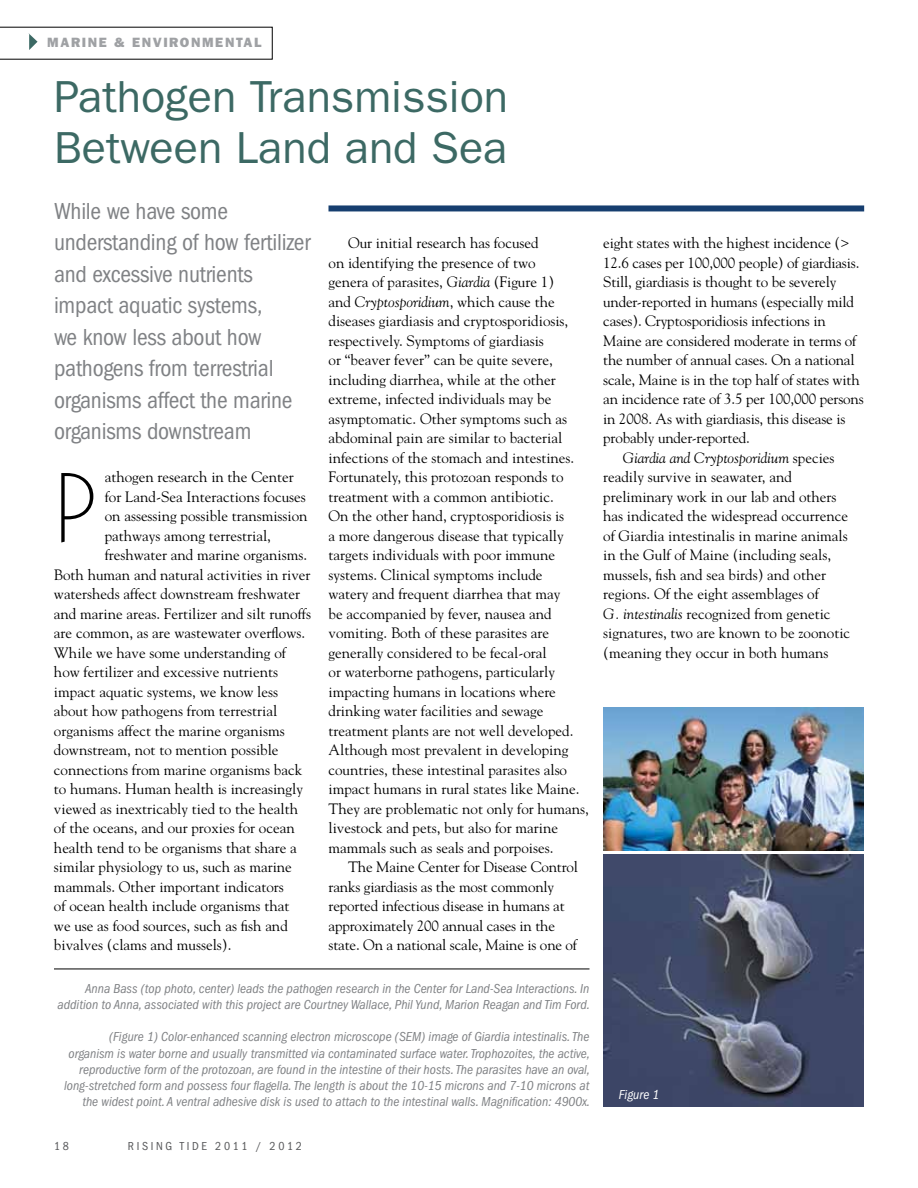
<style>
.page{position:relative;width:918px;height:1188px;background:#fff}
.page>*{position:absolute;margin:0;border:0;box-sizing:border-box;transform-origin:0 0}
.t1{font:96px "Geometric 231 BT Light C";color:#000}
.t2{font:45px/51px "ITC Franklin Gothic Std";color:#3c6964}
.t3{font:condensed 24px/31.5px "ITC Franklin Gothic Std";letter-spacing:-.01em;color:#808285}
.t4{font:15px/19.5px "Goudy Std";color:#000}
.t5{font:italic 15px "Goudy Std";color:#000}
.t6{font:italic condensed 13.5px/16.2px "ITC Franklin Gothic Std";color:#808285;text-align:right}
.t7{font:13.5px "ITC Franklin Gothic Std Hvy";letter-spacing:.12em;color:#9fa1a4}
.t8{font:italic condensed 13.5px "ITC Franklin Gothic Std";color:#fff}
.t9{font:condensed 12px "ITC Franklin Gothic Std";letter-spacing:.22em;color:#58595b}
.s1{font-style:italic}
.s2{font-style:normal}
</style>
<div class="page">
<svg style="left:0;top:27px;width:272px;height:32px"></svg>
<div style="left:328px;top:205px;width:536px;height:6px;background:#163e6f"></div>
<img style="left:603px;top:854px;width:261px;height:253px">
<hr style="left:54px;top:969px;width:536px;height:1px;background:#000">
<img style="left:603px;top:708px;width:261px;height:142px">
<p class="t7" style="left:47px;top:34px;width:216px">MARINE &amp; ENVIRONMENTAL</p>
<h2 class="t2" style="left:54px;top:72px;width:456px">Pathogen Transmission<br>Between Land and Sea</h2>
<h3 class="t3" style="left:54px;top:195px;width:258px">While we have some understanding of how fertilizer and excessive nutrients impact aquatic systems,<br>we know less about how pathogens from terrestrial organisms affect the marine organisms downstream</h3>
<p class="t4" style="left:105px;top:467px;width:191px">athogen research in the Center</p>
<p class="t4" style="left:105px;top:487px;width:203px">for Land-Sea Interactions focuses</p>
<p class="t4" style="left:105px;top:506px;width:204px">on assessing possible transmission</p>
<p class="t4" style="left:105px;top:526px;width:168px">pathways among terrestrial,</p>
<p class="t4" style="left:105px;top:545px;width:204px">freshwater and marine organisms.</p>
<p class="t4" style="left:54px;top:565px;width:258px">Both human and natural activities in river</p>
<p class="t4" style="left:54px;top:584px;width:248px">watersheds affect downstream freshwater</p>
<p class="t4" style="left:54px;top:604px;width:259px">and marine areas. Fertilizer and silt runoffs</p>
<p class="t4" style="left:54px;top:623px;width:253px">are common, as are wastewater overflows.</p>
<p class="t4" style="left:54px;top:643px;width:234px">While we have some understanding of</p>
<p class="t4" style="left:54px;top:662px;width:226px">how fertilizer and excessive nutrients</p>
<p class="t4" style="left:54px;top:682px;width:226px">impact aquatic systems, we know less</p>
<p class="t4" style="left:54px;top:701px;width:225px">about how pathogens from terrestrial</p>
<p class="t4" style="left:54px;top:721px;width:232px">organisms affect the marine organisms</p>
<p class="t4" style="left:54px;top:740px;width:226px">downstream, not to mention possible</p>
<p class="t4" style="left:54px;top:760px;width:250px">connections from marine organisms back</p>
<p class="t4" style="left:54px;top:779px;width:251px">to humans. Human health is increasingly</p>
<p class="t4" style="left:54px;top:799px;width:246px">viewed as inextricably tied to the health</p>
<p class="t4" style="left:54px;top:818px;width:242px">of the oceans, and our proxies for ocean</p>
<p class="t4" style="left:54px;top:838px;width:244px">health tend to be organisms that share a</p>
<p class="t4" style="left:54px;top:857px;width:239px">similar physiology to us, such as marine</p>
<p class="t4" style="left:54px;top:877px;width:231px">mammals. Other important indicators</p>
<p class="t4" style="left:54px;top:896px;width:237px">of ocean health include organisms that</p>
<p class="t4" style="left:54px;top:916px;width:235px">we use as food sources, such as fish and</p>
<p class="t4" style="left:54px;top:935px;width:179px">bivalves (clams and mussels).</p>
<p class="t4" style="left:328px;top:233px;width:262px;text-indent:20px">Our initial research has focused<br>on identifying the presence of two<br>genera of parasites, <span class="s1">Giardia</span> (Figure 1)<br>and <span class="s1">Cryptosporidium</span>, which cause the diseases giardiasis and cryptosporidiosis, respectively. Symptoms of giardiasis<br>or “beaver fever” can be quite severe, including diarrhea, while at the other extreme, infected individuals may be asymptomatic. Other symptoms such as abdominal pain are similar to bacterial infections of the stomach and intestines.<br>Fortunately, this protozoan responds to treatment with a common antibiotic.<br>On the other hand, cryptosporidiosis is<br>a more dangerous disease that typically targets individuals with poor immune systems. Clinical symptoms include<br>watery and frequent diarrhea that may<br>be accompanied by fever, nausea and vomiting. Both of these parasites are generally considered to be fecal-oral<br>or waterborne pathogens, particularly impacting humans in locations where drinking water facilities and sewage treatment plants are not well developed.<br>Although most prevalent in developing countries, these intestinal parasites also impact humans in rural states like Maine.<br>They are problematic not only for humans, livestock and pets, but also for marine mammals such as seals and porpoises.</p>
<p class="t4" style="left:328px;top:857px;width:251px;text-indent:20px">The Maine Center for Disease Control ranks giardiasis as the most commonly reported infectious disease in humans at approximately 200 annual cases in the state. On a national scale, Maine is one of</p>
<h1 class="t1" style="left:54px;top:447px;width:45px">P</h1>
<p class="t6" style="left:58px;top:980px;width:534px">Anna Bass (top photo, center) leads the pathogen research in the Center for Land-Sea Interactions. In addition to Anna, associated with this project are Courtney Wallace, Phil Yund, Marion Reagan and Tim Ford.</p>
<p class="t6" style="left:64px;top:1029px;width:528px">(Figure 1) Color-enhanced scanning electron microscope (SEM) image of Giardia intestinalis. The organism is water borne and usually transmitted via contaminated surface water. Trophozoites, the active, reproductive form of the protozoan, are found in the intestine of their hosts. The parasites have an oval, long-stretched form and possess four flagella. The length is about the 10-15 microns and 7-10 microns at the widest point. A ventral adhesive disk is used to attach to the intestinal walls. Magnification: 4900x.</p>
<p class="t9" style="left:54px;top:1139px;width:16px">18</p>
<p class="t9" style="left:128px;top:1139px;width:176px">RISING TIDE 2011 / 2012</p>
<p class="t4" style="left:603px;top:233px;width:248px">eight states with the highest incidence (&gt;</p>
<p class="t4" style="left:603px;top:253px;width:258px">12.6 cases per 100,000 people) of giardiasis.</p>
<p class="t4" style="left:603px;top:272px;width:235px">Still, giardiasis is thought to be severely</p>
<p class="t4" style="left:603px;top:292px;width:252px">under-reported in humans (especially mild</p>
<p class="t4" style="left:603px;top:311px;width:224px">cases). Cryptosporidiosis infections in</p>
<p class="t4" style="left:603px;top:331px;width:255px">Maine are considered moderate in terms of</p>
<p class="t4" style="left:603px;top:350px;width:253px">the number of annual cases. On a national</p>
<p class="t4" style="left:603px;top:370px;width:258px">scale, Maine is in the top half of states with</p>
<p class="t4" style="left:603px;top:389px;width:262px">an incidence rate of 3.5 per 100,000 persons</p>
<p class="t4" style="left:603px;top:409px;width:244px">in 2008. As with giardiasis, this disease is</p>
<p class="t4" style="left:603px;top:428px;width:148px">probably under-reported.</p>
<p class="t5" style="left:623px;top:448px;width:213px">Giardia and Cryptosporidium <span class="s2">species</span></p>
<p class="t4" style="left:603px;top:467px;width:190px">readily survive in seawater, and</p>
<p class="t4" style="left:603px;top:487px;width:235px">preliminary work in our lab and others</p>
<p class="t4" style="left:603px;top:506px;width:246px">has indicated the widespread occurrence</p>
<p class="t4" style="left:603px;top:526px;width:246px">of Giardia intestinalis in marine animals</p>
<p class="t4" style="left:603px;top:545px;width:229px">in the Gulf of Maine (including seals,</p>
<p class="t4" style="left:603px;top:565px;width:224px">mussels, fish and sea birds) and other</p>
<p class="t4" style="left:603px;top:584px;width:217px">regions. Of the eight assemblages of</p>
<p class="t4" style="left:603px;top:604px;width:229px"><span class="s1">G. intestinalis</span> recognized from genetic</p>
<p class="t4" style="left:603px;top:623px;width:249px">signatures, two are known to be zoonotic</p>
<p class="t4" style="left:603px;top:643px;width:227px">(meaning they occur in both humans</p>
<p class="t8" style="left:619px;top:1087px;width:42px">Figure 1</p>
</div>
